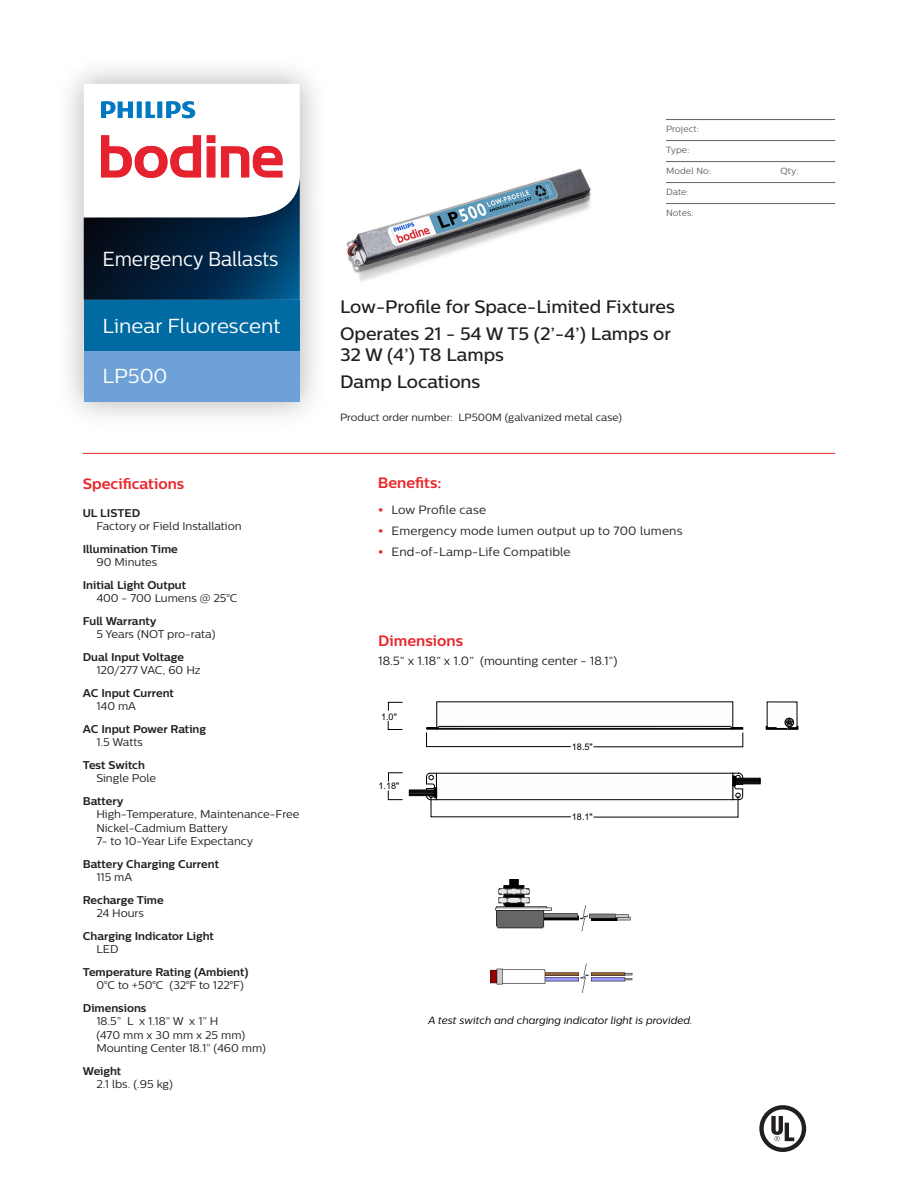
<style>
.page{position:relative;width:918px;height:1188px;background:#fff}
.page>*{position:absolute;margin:0;border:0;box-sizing:border-box;transform-origin:0 0}
.Nav_Panel_Text{font:20.25px "Centrale Sans";letter-spacing:-.005em;color:#fff}
.Nav_Panel_Text-2{font:20.25px "Centrale Sans";letter-spacing:-.005em;color:#fff;scale:.94 1}
.Product_Highlights{font:500 18px/21px "Centrale Sans";color:#231f20}
.Specifications{font:700 15px "Centrale Sans";color:#e9282d}
.Dimensions{font:12px "Centrale Sans";letter-spacing:.015em;color:#231f20}
.Specifications-2{font:700 11.25px/13.5px "Centrale Sans";color:#231f20}
.Specifications-3{font:11.25px/13.5px "Centrale Sans";color:#231f20}
.Notes{font:italic 10.5px "Centrale Sans";color:#000}
.Product_Order_No{font:10.5px "Centrale Sans";color:#231f20}
.t1{font:9.15px "Arial";color:#000}
.Project_Grid{font:9px "Centrale Sans";letter-spacing:.01em;color:#636366}
.s1{font-family:"Centrale Sans X Bold";color:#e9282d}
.s2{font-weight:700}
.s3{font-weight:400}
</style>
<div class="page">
<img style="left:68px;top:262px;width:248px;height:51px">
<div style="left:84px;top:300px;width:216px;height:51px;background:#006ba3"></div>
<div style="left:84px;top:351px;width:216px;height:51px;background:#6ea2d7"></div>
<svg style="left:84px;top:84px;width:216px;height:216px"></svg>
<img style="left:346px;top:168px;width:245px;height:114px">
<hr style="left:666px;top:119px;width:169px;height:1px;background:#636366">
<hr style="left:666px;top:140px;width:169px;height:1px;background:#636366">
<hr style="left:666px;top:161px;width:169px;height:1px;background:#636366">
<hr style="left:666px;top:182px;width:169px;height:1px;background:#636366">
<hr style="left:666px;top:203px;width:169px;height:1px;background:#636366">
<hr style="left:83px;top:453px;width:752px;height:1px;background:#e9282d">
<div style="left:784px;top:718px;width:10px;height:9px;border:1px solid #000;border-radius:50%"></div>
<svg style="left:766px;top:719px;width:32px;height:11px"></svg>
<svg style="left:388px;top:702px;width:15px;height:9px"></svg>
<svg style="left:388px;top:772px;width:15px;height:10px"></svg>
<svg style="left:388px;top:721px;width:15px;height:9px"></svg>
<svg style="left:388px;top:790px;width:15px;height:10px"></svg>
<svg style="left:426px;top:726px;width:317px;height:21px"></svg>
<svg style="left:409px;top:773px;width:162px;height:44px"></svg>
<svg style="left:593px;top:773px;width:167px;height:44px"></svg>
<svg style="left:759px;top:1105px;width:47px;height:47px"></svg>
<img style="left:490px;top:879px;width:143px;height:114px">
<p class="Nav_Panel_Text-2" style="left:102px;top:247px;width:189px">Emergency Ballasts</p>
<p class="Nav_Panel_Text" style="left:103px;top:314px;width:179px">Linear Fluorescent</p>
<p class="Nav_Panel_Text" style="left:103px;top:364px;width:67px">LP500</p>
<p class="Project_Grid" style="left:666px;top:124px;width:34px">Project:</p>
<p class="Project_Grid" style="left:666px;top:145px;width:25px">Type:</p>
<p class="Project_Grid" style="left:666px;top:166px;width:47px">Model No:</p>
<p class="Project_Grid" style="left:781px;top:166px;width:19px">Qty:</p>
<p class="Project_Grid" style="left:666px;top:187px;width:24px">Date:</p>
<p class="Project_Grid" style="left:666px;top:208px;width:29px">Notes:</p>
<p class="Product_Highlights" style="left:340px;top:296px;width:336px">Low-Profile for Space-Limited Fixtures</p>
<p class="Product_Highlights" style="left:340px;top:323px;width:332px">Operates 21 - 54 W T5 (2’-4’) Lamps or<br>32 W (4’) T8 Lamps</p>
<p class="Product_Highlights" style="left:340px;top:371px;width:142px">Damp Locations</p>
<p class="Product_Order_No" style="left:340px;top:411px;width:283px">Product order number: LP500M (galvanized metal case)</p>
<p class="Specifications" style="left:83px;top:475px;width:103px">Specifications</p>
<p class="Specifications" style="left:378px;top:474px;width:65px">Benefits:</p>
<p class="Dimensions" style="left:378px;top:502px;width:110px"><span class="s1">•</span> Low Profile case</p>
<p class="Dimensions" style="left:378px;top:523px;width:306px"><span class="s1">•</span> Emergency mode lumen output up to 700 lumens</p>
<p class="Dimensions" style="left:378px;top:544px;width:194px"><span class="s1">•</span> End-of-Lamp-Life Compatible</p>
<p class="Specifications-3" style="left:96px;top:506px;width:147px;text-indent:-14px"><span class="s2">UL LISTED<br></span>Factory or Field Installation</p>
<p class="Specifications-2" style="left:96px;top:542px;width:83px;text-indent:-14px">Illumination Time<br><span class="s3">90 Minutes</span></p>
<p class="Specifications-2" style="left:96px;top:578px;width:143px;text-indent:-14px">Initial Light Output<br><span class="s3">400 - 700 Lumens @ 25°C</span></p>
<p class="Specifications-3" style="left:96px;top:614px;width:121px;text-indent:-14px"><span class="s2">Full Warranty<br></span>5 Years (NOT pro-rata)</p>
<p class="Specifications-2" style="left:96px;top:650px;width:106px;text-indent:-14px">Dual Input Voltage<br><span class="s3">120/277 VAC, 60 Hz</span></p>
<p class="Specifications-2" style="left:96px;top:686px;width:79px;text-indent:-14px">AC Input Current<br><span class="s3">140 mA</span></p>
<p class="Specifications-2" style="left:96px;top:722px;width:111px;text-indent:-14px">AC Input Power Rating<br><span class="s3">1.5 Watts</span></p>
<p class="Specifications-2" style="left:96px;top:758px;width:61px;text-indent:-14px">Test Switch<br><span class="s3">Single Pole</span></p>
<p class="Specifications-3" style="left:96px;top:794px;width:205px;text-indent:-14px"><span class="s2">Battery<br></span>High-Temperature, Maintenance-Free<br>Nickel-Cadmium Battery<br>7- to 10-Year Life Expectancy</p>
<p class="Specifications-2" style="left:96px;top:857px;width:124px;text-indent:-14px">Battery Charging Current<br><span class="s3">115 mA</span></p>
<p class="Specifications-2" style="left:83px;top:893px;width:82px;text-align:center">Recharge Time<br><span class="s3">24 Hours</span></p>
<p class="Specifications-2" style="left:96px;top:929px;width:119px;text-indent:-14px">Charging Indicator Light<br><span class="s3">LED</span></p>
<p class="Specifications-2" style="left:96px;top:965px;width:154px;text-indent:-14px">Temperature Rating (Ambient)<br><span class="s3">0°C to +50°C (32°F to 122°F)</span></p>
<p class="Specifications-3" style="left:96px;top:1001px;width:171px;text-indent:-14px"><span class="s2">Dimensions<br></span>18.5” L x 1.18” W x 1” H<br>(470 mm x 30 mm x 25 mm)<br>Mounting Center 18.1” (460 mm)</p>
<p class="Specifications-3" style="left:96px;top:1064px;width:78px;text-indent:-14px"><span class="s2">Weight<br></span>2.1 lbs. (.95 kg)</p>
<p class="Specifications" style="left:378px;top:632px;width:86px">Dimensions</p>
<p class="Dimensions" style="left:378px;top:654px;width:241px">18.5” x 1.18” x 1.0” (mounting center - 18.1”)</p>
<p class="t1" style="left:381px;top:711px;width:17px">1.0"</p>
<p class="t1" style="left:572px;top:740px;width:22px">18.5"</p>
<p class="t1" style="left:378px;top:780px;width:22px">1.18"</p>
<p class="t1" style="left:572px;top:811px;width:22px">18.1"</p>
<p class="Notes" style="left:428px;top:1014px;width:266px">A test switch and charging indicator light is provided.</p>
</div>
